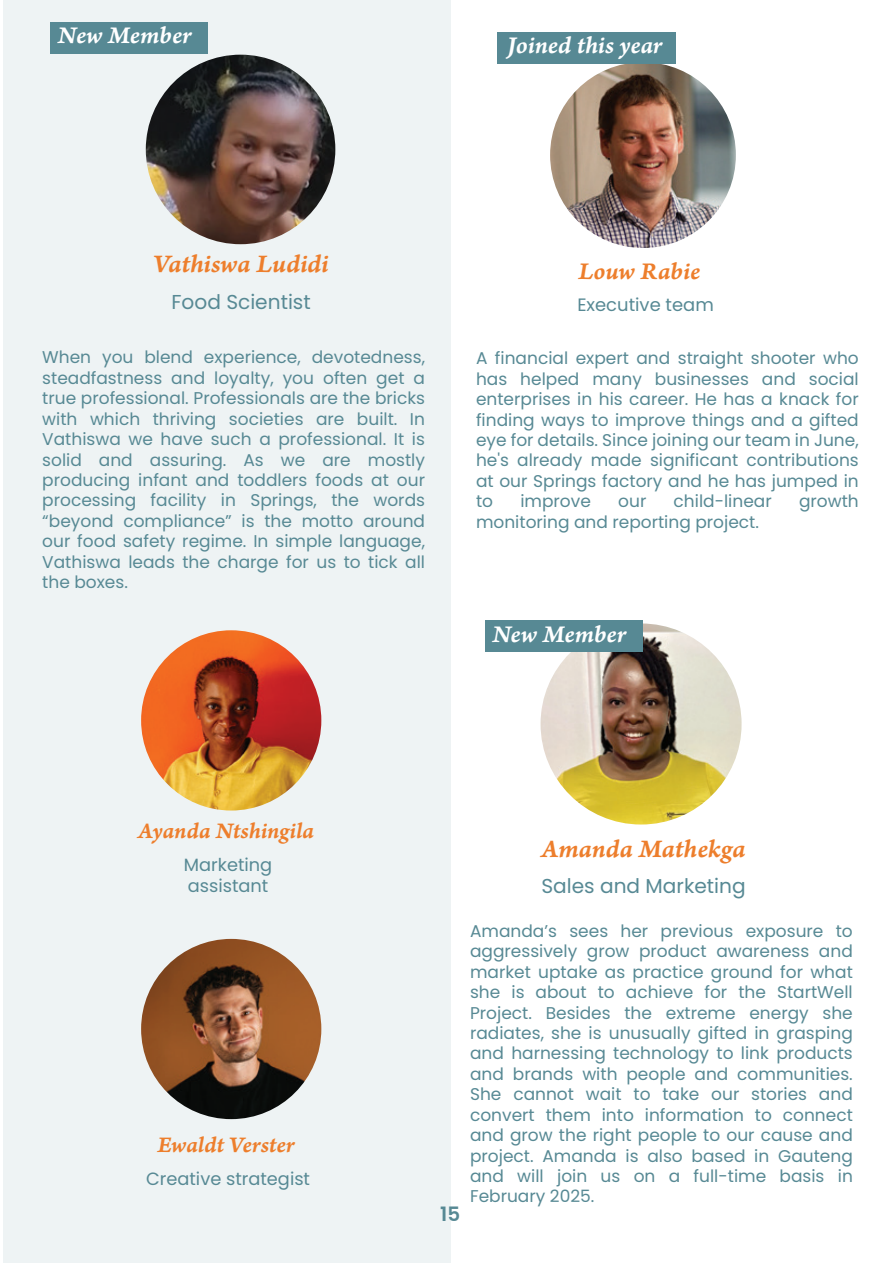
<style>
.page{position:relative;width:893px;height:1263px;background:#fff}
.page>*{position:absolute;margin:0;border:0;box-sizing:border-box;transform-origin:0 0}
.t1{font:26.55px "Arno Pro Smbd Italic Caption";letter-spacing:-.005em;color:#ed7e2c}
.t2{font:25.35px "Arno Pro Smbd Italic Caption";letter-spacing:-.005em;color:#fff}
.t3{font:25.35px "Arno Pro Smbd Italic Caption";letter-spacing:-.005em;color:#ed7e2c}
.t4{font:23.55px "Arno Pro Smbd Italic Caption";letter-spacing:-.005em;color:#ed7e2c}
.t5{font:20.1px "Poppins";color:#578994}
.t6{font:600 19.8px "Poppins";color:#578994}
.t7{font:18px "Poppins";color:#578994}
.t8{font:17.7px/21.3px "Poppins";color:#578994}
.t9{font:16.95px/20.4px "Poppins";color:#578994;text-align:justify}
</style>
<div class="page">
<div style="left:3px;top:0;width:447px;height:1263px;background:#eef3f4"></div>
<img style="left:550px;top:62px;width:186px;height:186px;border-radius:93px">
<img style="left:141px;top:630px;width:180px;height:180px;border-radius:90px">
<img style="left:146px;top:55px;width:189px;height:189px;border-radius:95px">
<img style="left:541px;top:623px;width:201px;height:201px;border-radius:101px">
<div style="left:51px;top:22px;width:157px;height:31px;background:#578994"></div>
<div style="left:485px;top:620px;width:158px;height:32px;background:#578994"></div>
<div style="left:497px;top:32px;width:178px;height:32px;background:#578994"></div>
<img style="left:141px;top:939px;width:180px;height:180px;border-radius:90px">
<h2 class="t2" style="left:58px;top:19px;width:135px">New Member</h2>
<h2 class="t2" style="left:507px;top:30px;width:157px">Joined this year</h2>
<h1 class="t1" style="left:153px;top:248px;width:177px">Vathiswa Ludidi</h1>
<p class="t5" style="left:171px;top:290px;width:141px">Food Scientist</p>
<p class="t9" style="left:42px;top:347px;width:384px">When you blend experience, devotedness, steadfastness and loyalty, you often get a true professional. Professionals are the bricks with which thriving societies are built. In Vathiswa we have such a professional. It is solid and assuring. As we are mostly producing infant and toddlers foods at our processing facility in Springs, the words “beyond compliance” is the motto around our food safety regime. In simple language, Vathiswa leads the charge for us to tick all the boxes.</p>
<h2 class="t3" style="left:578px;top:255px;width:123px">Louw Rabie</h2>
<p class="t7" style="left:577px;top:294px;width:138px">Executive team</p>
<p class="t9" style="left:476px;top:348px;width:384px">A financial expert and straight shooter who has helped many businesses and social enterprises in his career. He has a knack for finding ways to improve things and a gifted eye for details. Since joining our team in June, he's already made significant contributions at our Springs factory and he has jumped in to</p>
<p class="t9" style="left:520px;top:491px;width:72px">improve</p>
<p class="t9" style="left:618px;top:491px;width:30px">our</p>
<p class="t9" style="left:674px;top:491px;width:100px">child-linear</p>
<p class="t9" style="left:799px;top:491px;width:61px">growth</p>
<p class="t9" style="left:476px;top:511px;width:284px">monitoring and reporting project.</p>
<h2 class="t2" style="left:492px;top:618px;width:135px">New Member</h2>
<h3 class="t4" style="left:138px;top:816px;width:178px">Ayanda Ntshingila</h3>
<p class="t8" style="left:184px;top:854px;width:90px">Marketing assistant</p>
<h3 class="t4" style="left:157px;top:1130px;width:139px">Ewaldt Verster</h3>
<p class="t8" style="left:146px;top:1168px;width:165px">Creative strategist</p>
<p class="t6" style="left:440px;top:1203px;width:21px">15</p>
<h1 class="t1" style="left:541px;top:832px;width:206px">Amanda Mathekga</h1>
<p class="t5" style="left:541px;top:874px;width:206px">Sales and Marketing</p>
<p class="t9" style="left:470px;top:921px;width:384px">Amanda’s sees her previous exposure to aggressively grow product awareness and market uptake as practice ground for what she is about to achieve for the StartWell Project. Besides the extreme energy she radiates, she is unusually gifted in grasping and harnessing technology to link products and brands with people and communities.<br>She cannot wait to take our stories and convert them into information to connect and grow the right people to our cause and project. Amanda is also based in Gauteng and will join us on a full-time basis in February 2025.</p>
</div>
